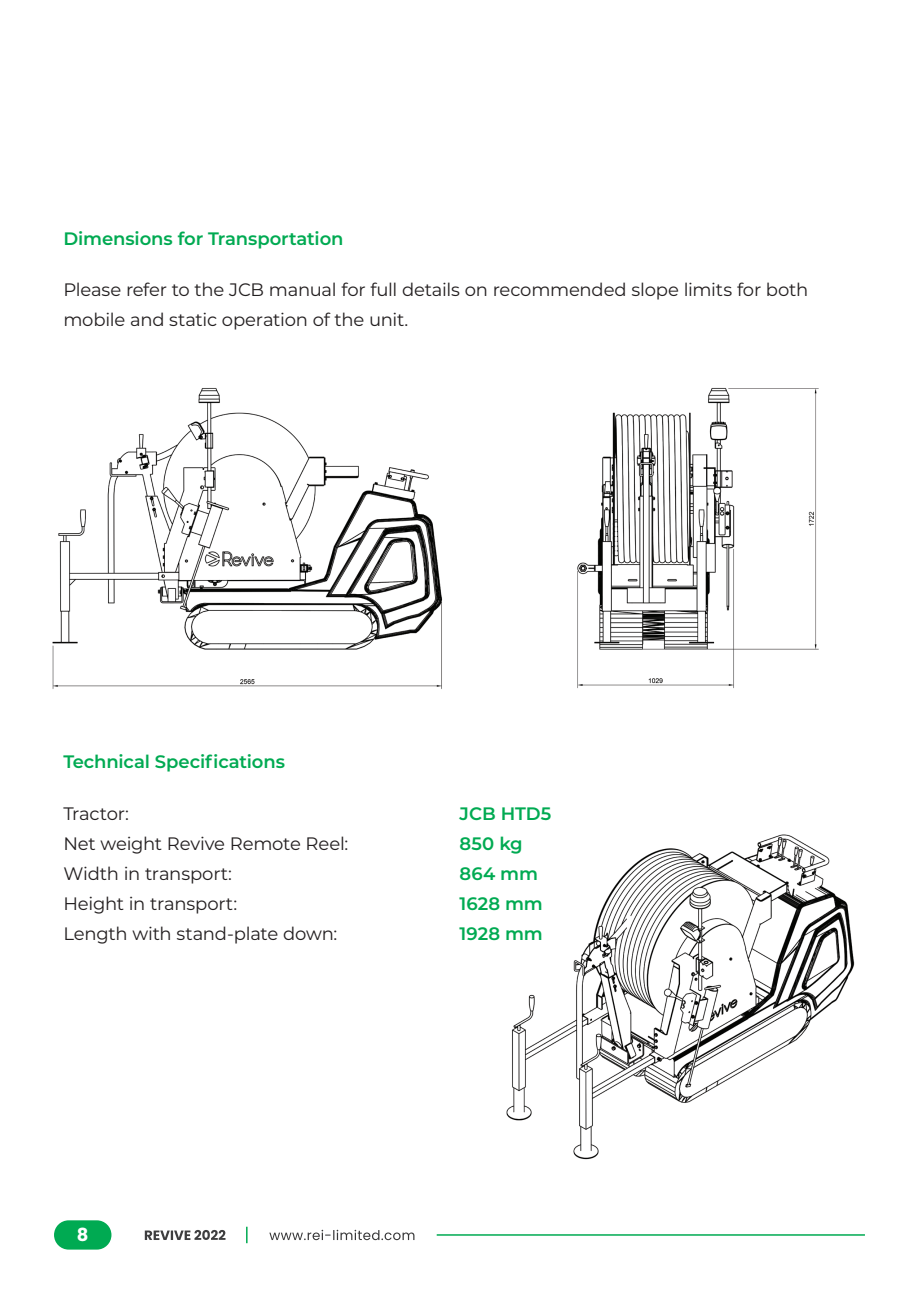
<style>
.page{position:relative;width:919px;height:1289px;background:#fff}
.page>*{position:absolute;margin:0;border:0;box-sizing:border-box;transform-origin:0 0}
.t1{font:18px/30px "Montserrat";letter-spacing:-.015em;color:#231f20}
.t2{font:600 18px "Montserrat";letter-spacing:-.005em;color:#00aa52}
.t3{font:700 18px "Poppins";color:#fff}
</style>
<div class="page">
<div style="left:54px;top:1220px;width:57px;height:29px;background:#00aa52;border-radius:15px"></div>
<svg style="left:269px;top:1229px;width:145px;height:11px"></svg>
<svg style="left:145px;top:1229px;width:80px;height:10px"></svg>
<svg style="left:246px;top:1226px;width:1px;height:17px"></svg>
<hr style="left:436px;top:1234px;width:428px;height:1px;background:#00aa52">
<img style="left:52px;top:387px;width:767px;height:302px">
<img style="left:506px;top:834px;width:349px;height:326px">
<p class="t2" style="left:63px;top:225px;width:281px">Dimensions for Transportation</p>
<p class="t1" style="left:63px;top:274px;width:746px">Please refer to the JCB manual for full details on recommended slope limits for both mobile and static operation of the unit.</p>
<p class="t2" style="left:63px;top:749px;width:223px">Technical Specifications</p>
<p class="t1" style="left:63px;top:797px;width:67px">Tractor:</p>
<p class="t2" style="left:459px;top:800px;width:93px">JCB HTD5</p>
<p class="t1" style="left:63px;top:827px;width:286px">Net weight Revive Remote Reel:</p>
<p class="t2" style="left:459px;top:830px;width:65px">850 kg</p>
<p class="t1" style="left:63px;top:857px;width:170px">Width in transport:</p>
<p class="t2" style="left:459px;top:860px;width:80px">864 mm</p>
<p class="t1" style="left:63px;top:888px;width:175px">Height in transport:</p>
<p class="t2" style="left:459px;top:890px;width:85px">1628 mm</p>
<p class="t1" style="left:63px;top:918px;width:275px">Length with stand-plate down:</p>
<p class="t2" style="left:459px;top:920px;width:85px">1928 mm</p>
<p class="t3" style="left:77px;top:1223px;width:13px">8</p>
</div>
